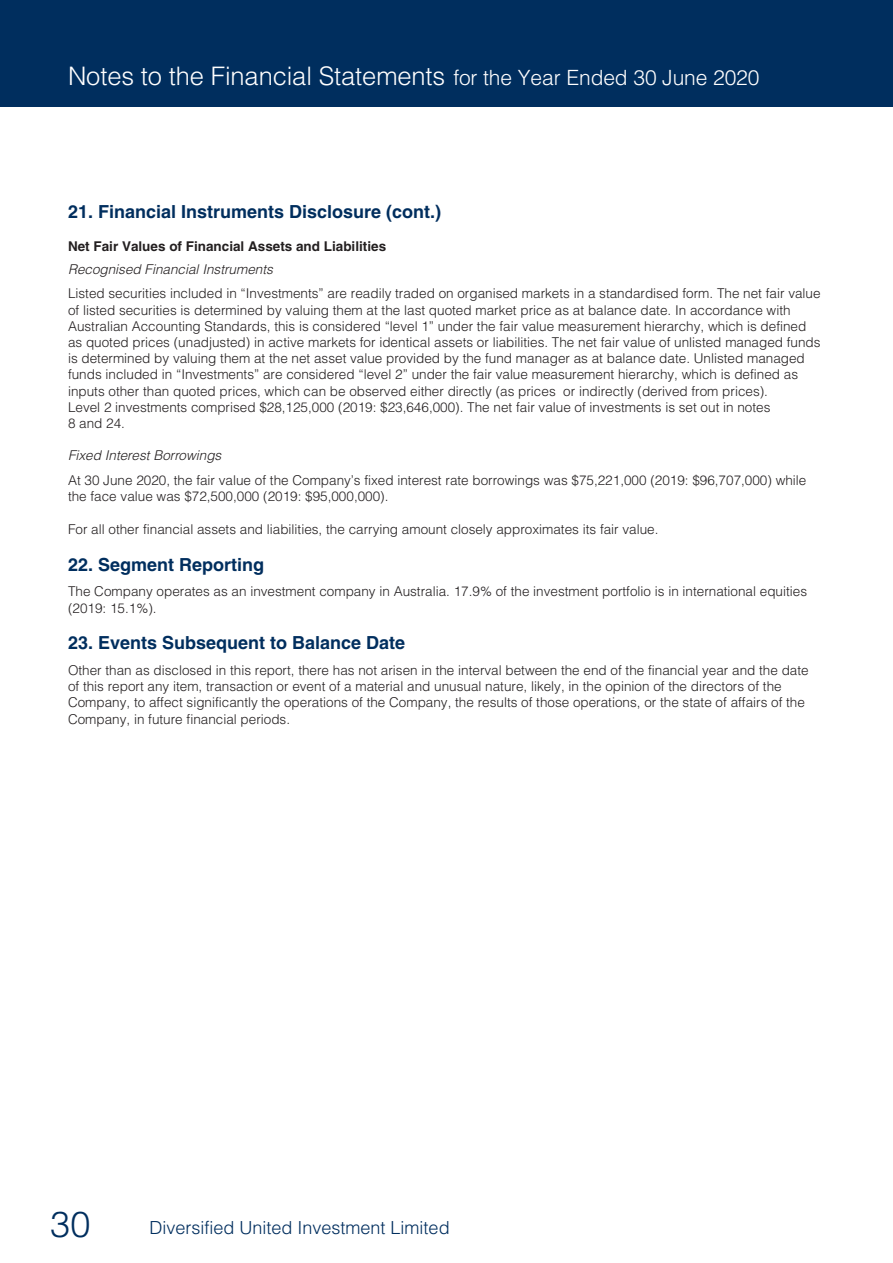
<style>
.page{position:relative;width:893px;height:1263px;background:#fff}
.page>*{position:absolute;margin:0;border:0;box-sizing:border-box;transform-origin:0 0}
.t1{font:300 36px "Helvetica";color:#002e5e}
.t2{font:300 25.5px "Helvetica";letter-spacing:-.005em;color:#fff}
.t3{font:700 18px "Helvetica";color:#002e5e}
.t4{font:300 18px "Helvetica";color:#002e5e}
.t5{font:300 13.5px/16.2px "Helvetica";color:#231f20}
.t6{font:italic 300 13.5px "Helvetica";color:#231f20}
.t7{font:700 13.5px "Helvetica";color:#231f20}
.s1{font-size:21px}
</style>
<div class="page">
<div style="left:0;top:0;width:893px;height:106px;background:#002e5e"></div>
<h2 class="t2" style="left:68px;top:55px;width:693px">Notes to the Financial Statements <span class="s1">for the Year Ended 30 June 2020</span></h2>
<h3 class="t3" style="left:68px;top:201px;width:375px">21. Financial Instruments Disclosure (cont.)</h3>
<p class="t7" style="left:68px;top:239px;width:320px">Net Fair Values of Financial Assets and Liabilities</p>
<p class="t6" style="left:68px;top:264px;width:206px">Recognised Financial Instruments</p>
<p class="t5" style="left:68px;top:285px;width:754px">Listed securities included in “Investments” are readily traded on organised markets in a standardised form. The net fair value of listed securities is determined by valuing them at the last quoted market price as at balance date. In accordance with Australian Accounting Standards, this is considered “level 1” under the fair value measurement hierarchy, which is defined as quoted prices (unadjusted) in active markets for identical assets or liabilities. The net fair value of unlisted managed funds is determined by valuing them at the net asset value provided by the fund manager as at balance date. Unlisted managed funds included in “Investments” are considered “level 2” under the fair value measurement hierarchy, which is defined as inputs other than quoted prices, which can be observed either directly (as prices or indirectly (derived from prices).<br>Level 2 investments comprised $28,125,000 (2019: $23,646,000). The net fair value of investments is set out in notes<br>8 and 24.</p>
<p class="t6" style="left:68px;top:451px;width:155px">Fixed Interest Borrowings</p>
<p class="t5" style="left:68px;top:471px;width:740px">At 30 June 2020, the fair value of the Company’s fixed interest rate borrowings was $75,221,000 (2019: $96,707,000) while the face value was $72,500,000 (2019: $95,000,000).</p>
<p class="t5" style="left:68px;top:520px;width:592px">For all other financial assets and liabilities, the carrying amount closely approximates its fair value.</p>
<h3 class="t3" style="left:68px;top:554px;width:198px">22. Segment Reporting</h3>
<p class="t5" style="left:68px;top:582px;width:741px">The Company operates as an investment company in Australia. 17.9% of the investment portfolio is in international equities (2019: 15.1%).</p>
<h3 class="t3" style="left:68px;top:632px;width:339px">23. Events Subsequent to Balance Date</h3>
<p class="t5" style="left:68px;top:661px;width:742px">Other than as disclosed in this report, there has not arisen in the interval between the end of the financial year and the date of this report any item, transaction or event of a material and unusual nature, likely, in the opinion of the directors of the Company, to affect significantly the operations of the Company, the results of those operations, or the state of affairs of the Company, in future financial periods.</p>
<h1 class="t1" style="left:50px;top:1194px;width:42px">30</h1>
<h3 class="t4" style="left:150px;top:1212px;width:302px">Diversified United Investment Limited</h3>
</div>
